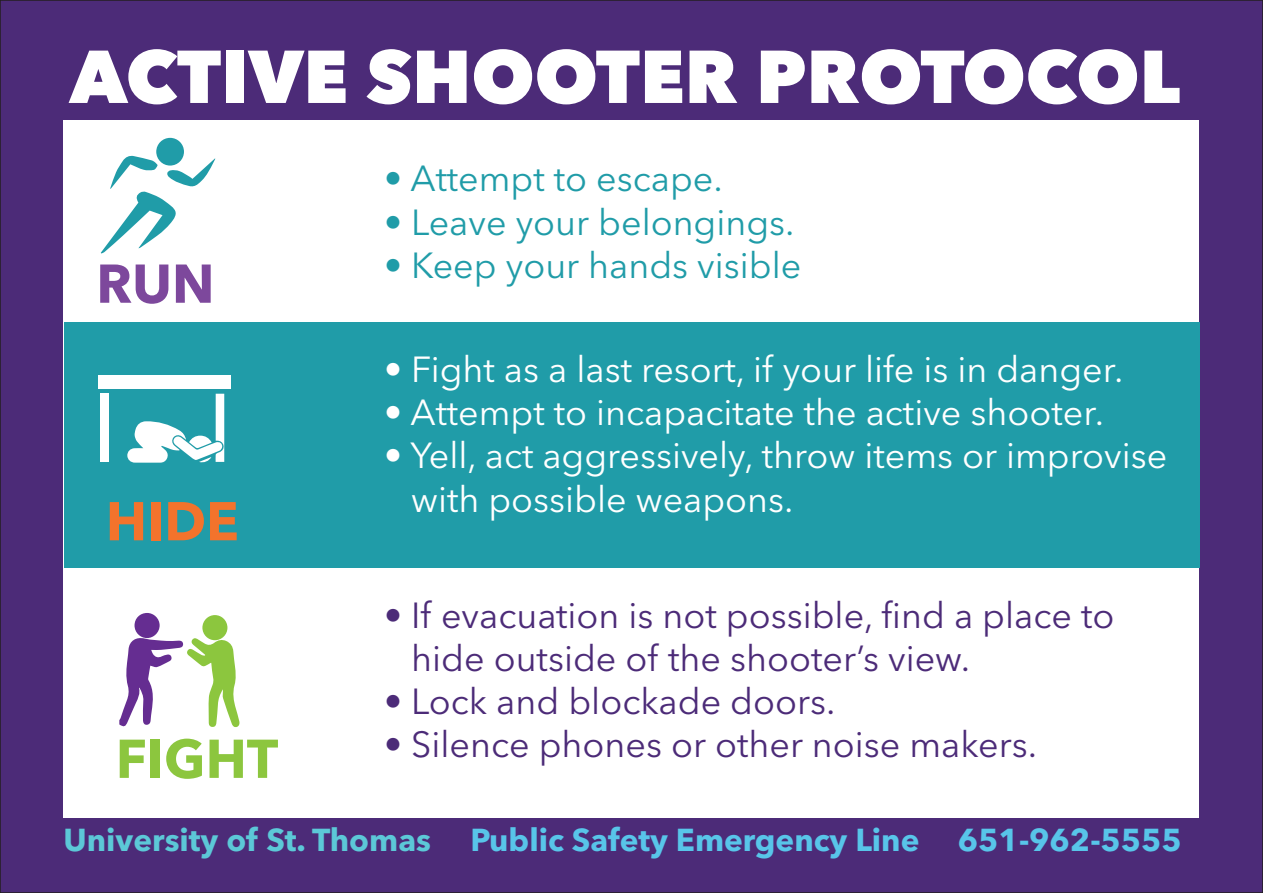
<style>
.page{position:relative;width:1263px;height:893px;background:#4c2b78}
.page>*{position:absolute;margin:0;border:0;box-sizing:border-box;transform-origin:0 0}
.t1{font:800 73.95px "Avenir Next LT Pro";color:#fff}
.t2{font:700 54px "Avenir Next LT Pro";color:#8cc63e}
.t3{font:700 54px "Avenir Next LT Pro";color:#f3732c}
.t4{font:700 54px "Avenir Next LT Pro";color:#7d489c}
.t5{font:36px/43.2px "Avenir Next LT Pro";color:#fff}
.t6{font:36px/43.2px "Avenir Next LT Pro";color:#4c2b78}
.t7{font:36px "Avenir Next LT Pro";color:#209ca8}
.t8{font:700 31.5px "Avenir Next LT Pro";color:#58c5e9}
.t9{font:700 31.5px "Avenir Next LT Pro";color:#5cc8d7}
</style>
<div class="page">
<div style="left:64px;top:120px;width:1135px;height:698px;background:#fff"></div>
<div style="left:64px;top:322px;width:1136px;height:246px;background:#209ca8"></div>
<svg style="left:101px;top:155px;width:114px;height:98px"></svg>
<div style="left:156px;top:138px;width:28px;height:28px;background:#209ca8;border-radius:50%"></div>
<svg style="left:119px;top:637px;width:121px;height:90px"></svg>
<div style="left:134px;top:613px;width:26px;height:25px;background:#652d91;border-radius:50%"></div>
<div style="left:202px;top:615px;width:25px;height:25px;background:#8cc63e;border-radius:50%"></div>
<div style="left:98px;top:375px;width:132px;height:14px;background:#fff"></div>
<div style="left:100px;top:394px;width:9px;height:68px;background:#fff"></div>
<svg style="left:127px;top:394px;width:97px;height:69px"></svg>
<h1 class="t1" style="left:70px;top:31px;width:1112px">ACTIVE SHOOTER PROTOCOL</h1>
<h2 class="t4" style="left:96px;top:251px;width:120px">RUN</h2>
<h2 class="t3" style="left:106px;top:488px;width:135px">HIDE</h2>
<h2 class="t2" style="left:116px;top:726px;width:164px">FIGHT</h2>
<p class="t7" style="left:384px;top:157px;width:340px">• Attempt to escape.</p>
<p class="t7" style="left:384px;top:201px;width:412px">• Leave your belongings.</p>
<p class="t7" style="left:384px;top:244px;width:419px">• Keep your hands visible</p>
<p class="t5" style="left:384px;top:348px;width:741px">• Fight as a last resort, if your life is in danger.</p>
<p class="t5" style="left:384px;top:391px;width:721px">• Attempt to incapacitate the active shooter.</p>
<p class="t5" style="left:411px;top:434px;width:757px;text-indent:-27px">• Yell, act aggressively, throw items or improvise with possible weapons.</p>
<p class="t6" style="left:411px;top:593px;width:705px;text-indent:-27px">• If evacuation is not possible, find a place to hide outside of the shooter’s view.</p>
<p class="t6" style="left:384px;top:680px;width:453px">• Lock and blockade doors.</p>
<p class="t6" style="left:384px;top:723px;width:654px">• Silence phones or other noise makers.</p>
<p class="t9" style="left:64px;top:820px;width:369px">University of St. Thomas</p>
<p class="t8" style="left:470px;top:820px;width:713px">Public Safety Emergency Line 651-962-5555</p>
</div>
